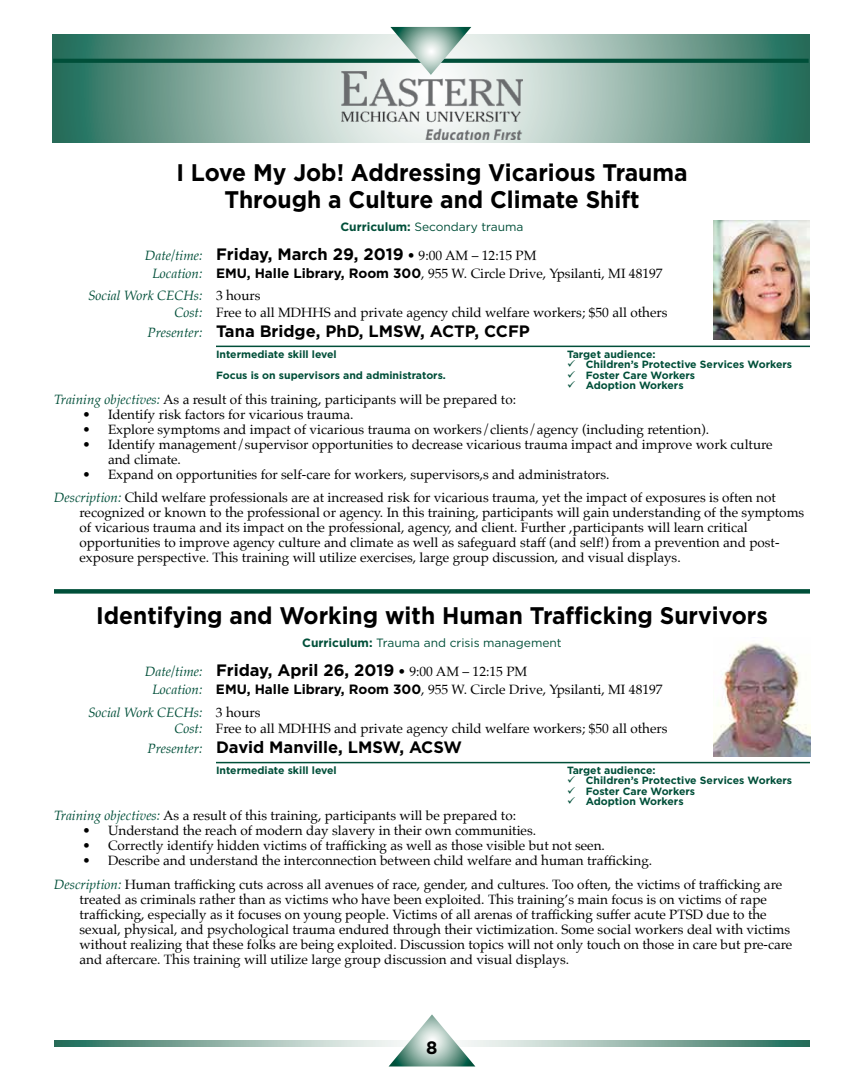
<style>
.page{position:relative;width:864px;height:1080px;background:#fff}
.page>*{position:absolute;margin:0;border:0;box-sizing:border-box;transform-origin:0 0}
.t1{font:700 24px/27px "Gotham";color:#000;text-align:center;scale:.95 1}
.t2{font:700 18px "Gotham";color:#000}
.t3{font:700 16.5px "Gotham";color:#000}
.t4{font:13.5px/15px "Palatino";color:#000}
.t5{font:12px "Gotham";color:#004f39}
.t6{font:700 10.5px "Gotham";color:#004f39}
.s1{font-weight:700}
.s2{font-family:"Palatino";font-weight:400;font-style:italic;font-size:13.5px;color:#004f39}
.s3{font-family:"Palatino";font-weight:400;font-size:13.5px}
.s4{font-style:italic;color:#004f39}
.s5{font-family:"Gotham";font-weight:700}
</style>
<div class="page">
<hr style="left:216px;top:346px;width:594px;height:1px;background:#004f39">
<div style="left:54px;top:589px;width:756px;height:5px;background:#004f39"></div>
<hr style="left:216px;top:762px;width:594px;height:1px;background:#004f39">
<svg style="left:53px;top:35px;width:756px;height:107px;background:#84ab9f"></svg>
<svg style="left:53px;top:59px;width:756px;height:4px;background:#05523d"></svg>
<svg style="left:390px;top:27px;width:81px;height:44px"></svg>
<svg style="left:54px;top:1040px;width:756px;height:7px;background:#8eb2a7"></svg>
<svg style="left:389px;top:1014px;width:86px;height:52px"></svg>
<img style="left:714px;top:221px;width:96px;height:118px">
<img style="left:342px;top:71px;width:180px;height:69px">
<img style="left:714px;top:643px;width:96px;height:114px">
<h1 class="t1" style="left:176px;top:159px;width:540px">I Love My Job! Addressing Vicarious Trauma<br>Through a Culture and Climate Shift</h1>
<p class="t5" style="left:340px;top:219px;width:185px"><span class="s1">Curriculum:</span> Secondary trauma</p>
<p class="t3" style="left:145px;top:243px;width:393px"><span class="s2">Date/time:</span> Friday, March 29, 2019 <span class="s3">• 9:00 AM – 12:15 PM</span></p>
<p class="t4" style="left:88px;top:262px;width:576px;line-height:22.5px;text-indent:64px"><span class="s4">Location:</span> <span class="s5">EMU, Halle Library, Room 300</span>, 955 W. Circle Drive, Ypsilanti, MI 48197<br><span class="s4">Social Work CECHs:</span> 3 hours</p>
<p class="t4" style="left:174px;top:305px;width:495px"><span class="s4">Cost:</span> Free to all MDHHS and private agency child welfare workers; $50 all others</p>
<p class="t3" style="left:148px;top:320px;width:384px"><span class="s2">Presenter:</span> Tana Bridge, PhD, LMSW, ACTP, CCFP</p>
<p class="t6" style="left:216px;top:347px;width:122px">Intermediate skill level</p>
<p class="t6" style="left:567px;top:347px;width:90px">Target audience:</p>
<p class="t6" style="left:567px;top:357px;width:227px">✓ Children’s Protective Services Workers</p>
<p class="t6" style="left:216px;top:368px;width:231px">Focus is on supervisors and administrators.</p>
<p class="t6" style="left:567px;top:368px;width:130px">✓ Foster Care Workers</p>
<p class="t6" style="left:567px;top:378px;width:118px">✓ Adoption Workers</p>
<p class="t4" style="left:54px;top:392px;width:464px"><span class="s4">Training objectives:</span> As a result of this training, participants will be prepared to:</p>
<p class="t4" style="left:82px;top:407px;width:273px">• Identify risk factors for vicarious trauma.</p>
<p class="t4" style="left:82px;top:422px;width:628px">• Explore symptoms and impact of vicarious trauma on workers/clients/agency (including retention).</p>
<p class="t4" style="left:108px;top:437px;width:666px;text-indent:-26px">• Identify management/supervisor opportunities to decrease vicarious trauma impact and improve work culture and climate.</p>
<p class="t4" style="left:54px;top:463px;width:723px;line-height:23.2px;text-indent:28px">• Expand on opportunities for self-care for workers, supervisors,s and administrators.<br><span class="s4">Description:</span> Child welfare professionals are at increased risk for vicarious trauma, yet the impact of exposures is often not</p>
<p class="t4" style="left:80px;top:505px;width:726px">recognized or known to the professional or agency. In this training, participants will gain understanding of the symptoms of vicarious trauma and its impact on the professional, agency, and client. Further ,participants will learn critical opportunities to improve agency culture and climate as well as safeguard staff (and self!) from a prevention and post&shy;exposure perspective. This training will utilize exercises, large group discussion, and visual displays.</p>
<h1 class="t1" style="left:96px;top:602px;width:708px">Identifying and Working with Human Trafficking Survivors</h1>
<p class="t5" style="left:302px;top:635px;width:261px"><span class="s1">Curriculum:</span> Trauma and crisis management</p>
<p class="t3" style="left:145px;top:659px;width:384px"><span class="s2">Date/time:</span> Friday, April 26, 2019 <span class="s3">• 9:00 AM – 12:15 PM</span></p>
<p class="t4" style="left:88px;top:678px;width:576px;line-height:22.5px;text-indent:64px"><span class="s4">Location:</span> <span class="s5">EMU, Halle Library, Room 300</span>, 955 W. Circle Drive, Ypsilanti, MI 48197<br><span class="s4">Social Work CECHs:</span> 3 hours</p>
<p class="t4" style="left:174px;top:721px;width:495px"><span class="s4">Cost:</span> Free to all MDHHS and private agency child welfare workers; $50 all others</p>
<p class="t3" style="left:148px;top:736px;width:316px"><span class="s2">Presenter:</span> David Manville, LMSW, ACSW</p>
<p class="t6" style="left:216px;top:763px;width:122px">Intermediate skill level</p>
<p class="t6" style="left:567px;top:763px;width:90px">Target audience:</p>
<p class="t6" style="left:567px;top:774px;width:227px">✓ Children’s Protective Services Workers</p>
<p class="t6" style="left:567px;top:784px;width:130px">✓ Foster Care Workers</p>
<p class="t6" style="left:567px;top:795px;width:118px">✓ Adoption Workers</p>
<p class="t4" style="left:54px;top:808px;width:464px"><span class="s4">Training objectives:</span> As a result of this training, participants will be prepared to:</p>
<p class="t4" style="left:82px;top:823px;width:455px">• Understand the reach of modern day slavery in their own communities.</p>
<p class="t4" style="left:82px;top:838px;width:524px">• Correctly identify hidden victims of trafficking as well as those visible but not seen.</p>
<p class="t4" style="left:54px;top:849px;width:730px;line-height:23.2px;text-indent:28px">• Describe and understand the interconnection between child welfare and human trafficking.<br><span class="s4">Description:</span> Human trafficking cuts across all avenues of race, gender, and cultures. Too often, the victims of trafficking are</p>
<p class="t4" style="left:80px;top:891px;width:714px">treated as criminals rather than as victims who have been exploited. This training’s main focus is on victims of rape trafficking, especially as it focuses on young people. Victims of all arenas of trafficking suffer acute PTSD due to the sexual, physical, and psychological trauma endured through their victimization. Some social workers deal with victims without realizing that these folks are being exploited. Discussion topics will not only touch on those in care but pre-care and aftercare. This training will utilize large group discussion and visual displays.</p>
<h2 class="t2" style="left:426px;top:1036px;width:13px">8</h2>
</div>
